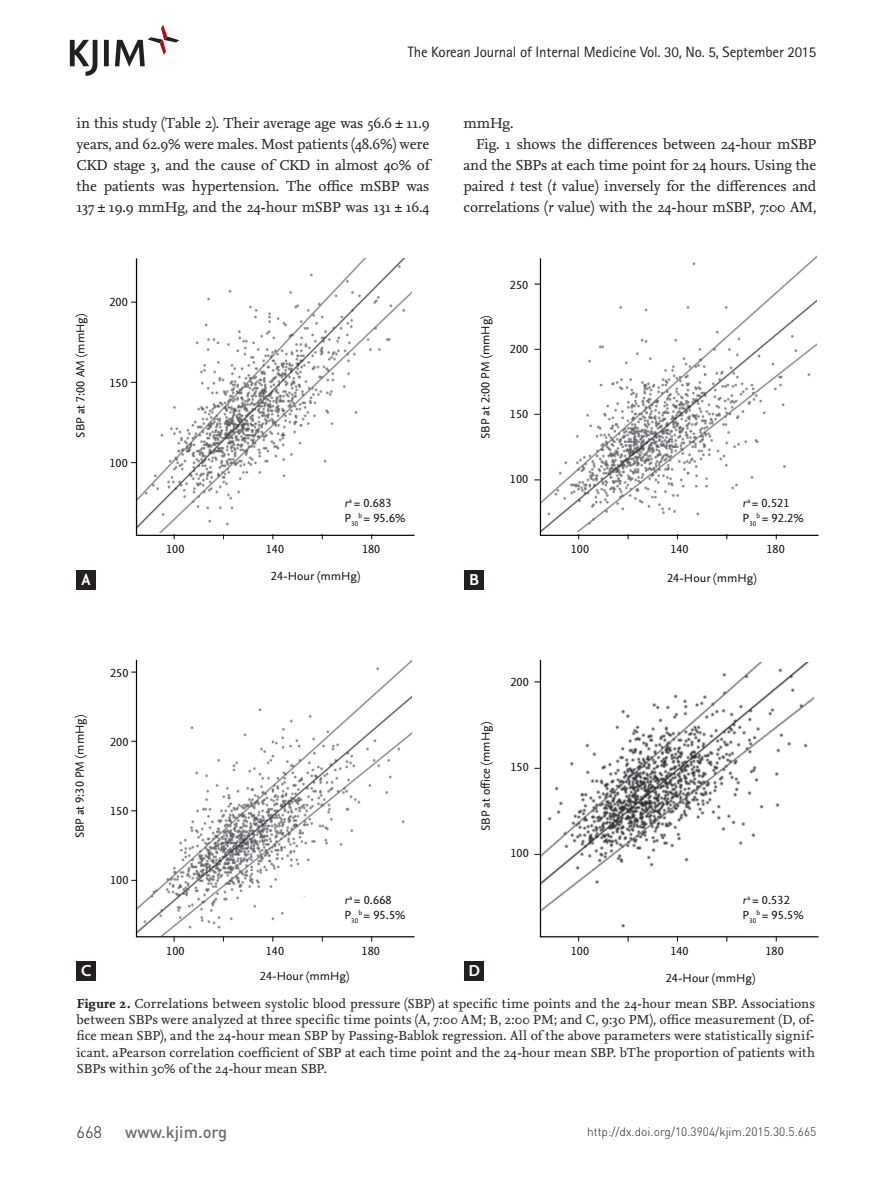
<style>
.page{position:relative;width:893px;height:1191px;background:#fff}
.page>*{position:absolute;margin:0;border:0;box-sizing:border-box;transform-origin:0 0}
.t1{font:500 16.5px "DIN Pro";color:#6c6d70}
.t2{font:700 16.5px "Nexus Sans";color:#fff}
.t3{font:300 16.5px "DIN Pro";color:#231f20}
.제목밑본문{font:15px/21px "Nexus Serif";letter-spacing:-.01em;color:#231f20;text-align:justify}
.들였쓰기_본문{font:15px/21px "Nexus Serif";letter-spacing:-.01em;color:#231f20;text-align:justify}
.t4{font:15px "Rotis Sans Serif Std";letter-spacing:-.01em;color:#231f20}
.그림설명{font:13.5px/16.2px "Nexus Serif";letter-spacing:.005em;color:#231f20;text-align:justify}
.t5{font:12.3px "Nexus Sans TF";color:#050504}
.t6{font:300 12px "DIN Pro";color:#231f20}
.t7{font:7.2px "Nexus Sans TF";letter-spacing:.01em;color:#050504}
.s1{font-style:italic}
.s2{font-weight:700}
</style>
<div class="page">
<svg style="left:70px;top:25px;width:109px;height:51px"></svg>
<svg style="left:135px;top:659px;width:280px;height:279px"></svg>
<svg style="left:539px;top:659px;width:280px;height:279px"></svg>
<svg style="left:135px;top:258px;width:280px;height:278px"></svg>
<svg style="left:539px;top:257px;width:280px;height:279px"></svg>
<div style="left:77px;top:570px;width:19px;height:19px;background:#231f20"></div>
<div style="left:77px;top:961px;width:19px;height:19px;background:#231f20"></div>
<div style="left:465px;top:570px;width:19px;height:19px;background:#231f20"></div>
<div style="left:465px;top:961px;width:19px;height:19px;background:#231f20"></div>
<p class="t4" style="left:408px;top:43px;width:410px">The Korean Journal of Internal Medicine Vol. 30, No. 5, September 2015</p>
<p class="제목밑본문" style="left:77px;top:112px;width:354px">in this study (Table 2). Their average age was 56.6 ± 11.9 years, and 62.9% were males. Most patients (48.6%) were CKD stage 3, and the cause of CKD in almost 40% of the patients was hypertension. The office mSBP was 137 ± 19.9 mmHg, and the 24-hour mSBP was 131 ± 16.4</p>
<p class="제목밑본문" style="left:463px;top:112px;width:51px">mmHg.</p>
<p class="들였쓰기_본문" style="left:463px;top:133px;width:354px;text-indent:13px">Fig. 1 shows the differences between 24-hour mSBP and the SBPs at each time point for 24 hours. Using the paired <span class="s1">t</span> test (<span class="s1">t</span> value) inversely for the differences and correlations (<span class="s1">r</span> value) with the 24-hour mSBP, 7:00 AM,</p>
<p class="t5" style="left:72px;top:437px;width:125px;rotate:-90deg">SBP at 7:00 AM (mmHg)</p>
<p class="t5" style="left:110px;top:294px;width:20px">200</p>
<p class="t5" style="left:110px;top:375px;width:20px">150</p>
<p class="t5" style="left:110px;top:455px;width:20px">100</p>
<p class="t2" style="left:82px;top:569px;width:11px">A</p>
<p class="t5" style="left:72px;top:838px;width:125px;rotate:-90deg">SBP at 9:30 PM (mmHg)</p>
<p class="t5" style="left:110px;top:665px;width:20px">250</p>
<p class="t5" style="left:110px;top:734px;width:20px">200</p>
<p class="t5" style="left:110px;top:803px;width:20px">150</p>
<p class="t5" style="left:110px;top:872px;width:20px">100</p>
<p class="t2" style="left:81px;top:960px;width:12px">C</p>
<p class="t5" style="left:344px;top:495px;width:49px"><span class="s1">r</span><sup>a</sup> = 0.683</p>
<p class="t7" style="left:344px;top:519px;width:15px"><sup>P</sup>30</p>
<p class="t5" style="left:358px;top:510px;width:49px"><sup>b</sup> = 95.6%</p>
<p class="t5" style="left:477px;top:439px;width:125px;rotate:-90deg">SBP at 2:00 PM (mmHg)</p>
<p class="t5" style="left:510px;top:277px;width:20px">250</p>
<p class="t5" style="left:510px;top:341px;width:20px">200</p>
<p class="t5" style="left:510px;top:406px;width:20px">150</p>
<p class="t5" style="left:510px;top:471px;width:20px">100</p>
<p class="t5" style="left:742px;top:495px;width:49px"><span class="s1">r</span><sup>a</sup> = 0.521</p>
<p class="t7" style="left:742px;top:519px;width:15px"><sup>P</sup>30</p>
<p class="t5" style="left:756px;top:510px;width:49px"><sup>b</sup> = 92.2%</p>
<p class="t5" style="left:166px;top:540px;width:20px">100</p>
<p class="t5" style="left:266px;top:540px;width:20px">140</p>
<p class="t5" style="left:362px;top:540px;width:20px">180</p>
<p class="t5" style="left:571px;top:540px;width:20px">100</p>
<p class="t5" style="left:670px;top:540px;width:20px">140</p>
<p class="t5" style="left:766px;top:540px;width:20px">180</p>
<p class="t5" style="left:271px;top:568px;width:91px">24-Hour (mmHg)</p>
<p class="t5" style="left:344px;top:892px;width:49px"><span class="s1">r</span><sup>a</sup> = 0.668</p>
<p class="t7" style="left:344px;top:916px;width:15px"><sup>P</sup>30</p>
<p class="t5" style="left:358px;top:907px;width:49px"><sup>b</sup> = 95.5%</p>
<p class="t2" style="left:469px;top:569px;width:12px">B</p>
<p class="t5" style="left:478px;top:831px;width:110px;rotate:-90deg">SBP at office (mmHg)</p>
<p class="t5" style="left:510px;top:673px;width:20px">200</p>
<p class="t5" style="left:510px;top:759px;width:20px">150</p>
<p class="t5" style="left:510px;top:845px;width:20px">100</p>
<p class="t5" style="left:667px;top:569px;width:91px">24-Hour (mmHg)</p>
<p class="t5" style="left:742px;top:892px;width:49px"><span class="s1">r</span><sup>a</sup> = 0.532</p>
<p class="t7" style="left:742px;top:916px;width:15px"><sup>P</sup>30</p>
<p class="t5" style="left:756px;top:907px;width:49px"><sup>b</sup> = 95.5%</p>
<p class="t5" style="left:166px;top:943px;width:20px">100</p>
<p class="t5" style="left:266px;top:943px;width:20px">140</p>
<p class="t5" style="left:362px;top:943px;width:20px">180</p>
<p class="t5" style="left:571px;top:943px;width:20px">100</p>
<p class="t5" style="left:670px;top:943px;width:20px">140</p>
<p class="t5" style="left:765px;top:943px;width:20px">180</p>
<p class="t5" style="left:260px;top:968px;width:91px">24-Hour (mmHg)</p>
<p class="t2" style="left:468px;top:960px;width:13px">D</p>
<p class="t5" style="left:666px;top:970px;width:91px">24-Hour (mmHg)</p>
<p class="그림설명" style="left:77px;top:995px;width:740px"><span class="s2">Figure 2.</span> Correlations between systolic blood pressure (SBP) at specific time points and the 24-hour mean SBP. Associations between SBPs were analyzed at three specific time points (A, 7:00 AM; B, 2:00 PM; and C, 9:30 PM), office measurement (D, of&shy;fice mean SBP), and the 24-hour mean SBP by Passing-Bablok regression. All of the above parameters were statistically signif&shy;icant. aPearson correlation coefficient of SBP at each time point and the 24-hour mean SBP. bThe proportion of patients with SBPs within 30% of the 24-hour mean SBP.</p>
<p class="t3" style="left:77px;top:1120px;width:27px">668</p>
<p class="t1" style="left:125px;top:1120px;width:104px">www.kjim.org</p>
<p class="t6" style="left:587px;top:1123px;width:231px">http://dx.doi.org/10.3904/kjim.2015.30.5.665</p>
</div>
